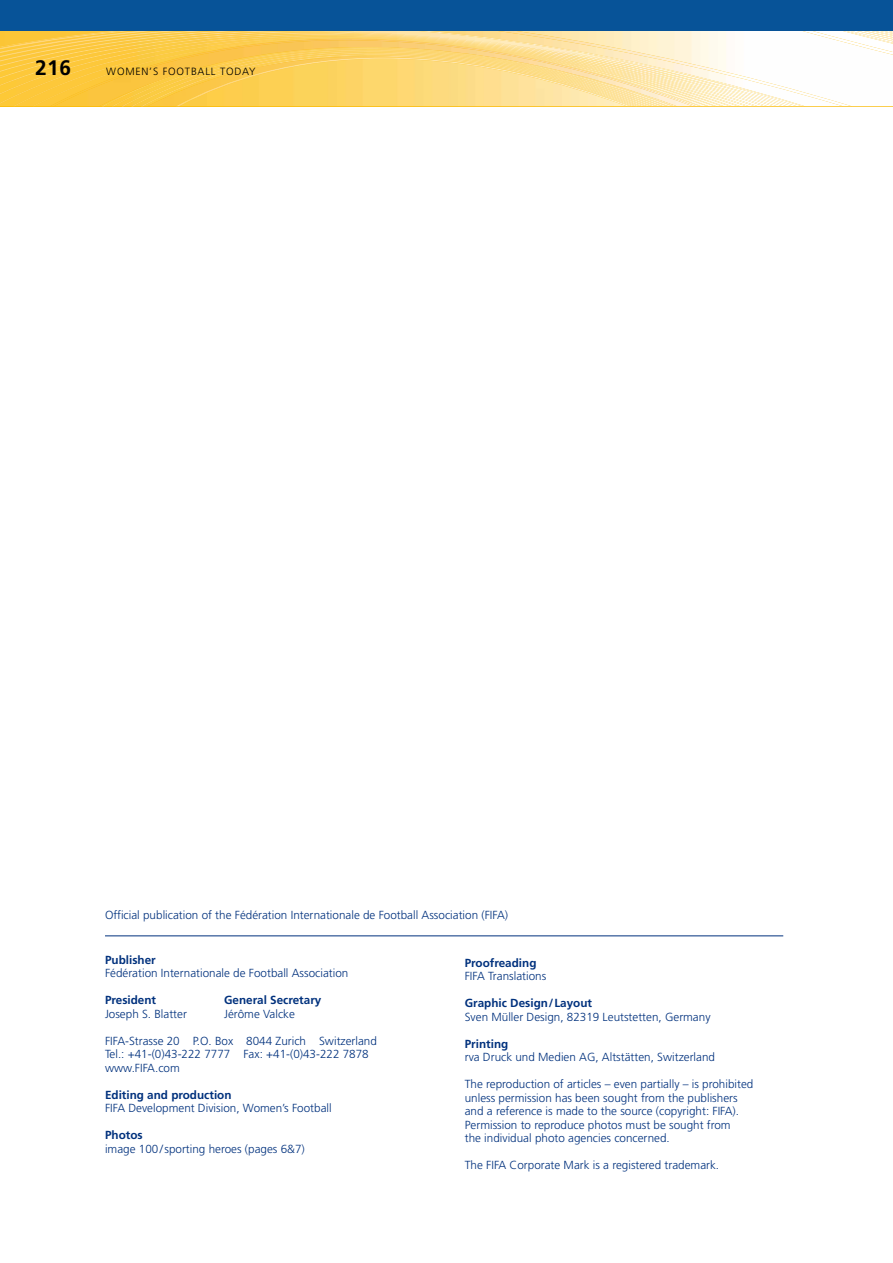
<style>
.page{position:relative;width:893px;height:1263px;background:#fff}
.page>*{position:absolute;margin:0;border:0;box-sizing:border-box;transform-origin:0 0}
.t1{font:700 21px "Frutiger";color:#000}
.t2{font:300 11.7px/13.5px "Frutiger";color:#00317d}
.t3{font:700 11.7px "Frutiger";color:#00317d}
.t4{font:300 10.5px "Frutiger";letter-spacing:.075em;color:#000}
.s1{font-weight:700}
</style>
<div class="page">
<img style="left:852px;top:30px;width:41px;height:25px">
<img style="left:0;top:30px;width:489px;height:76px">
<img style="left:489px;top:30px;width:363px;height:76px">
<img style="left:50px;top:39px;width:646px;height:67px">
<div style="left:0;top:0;width:893px;height:30px;background:#075398"></div>
<hr style="left:105px;top:935px;width:678px;height:1px;background:#00317d">
<p class="t1" style="left:35px;top:60px;width:38px">216</p>
<p class="t4" style="left:106px;top:68px;width:151px">WOMEN’S FOOTBALL TODAY</p>
<p class="t2" style="left:105px;top:909px;width:405px">Official publication of the Fédération Internationale de Football Association (FIFA)</p>
<p class="t2" style="left:105px;top:954px;width:245px"><span class="s1">Publisher<br></span>Fédération Internationale de Football Association</p>
<p class="t3" style="left:105px;top:995px;width:53px">President</p>
<p class="t3" style="left:224px;top:995px;width:99px">General Secretary</p>
<p class="t2" style="left:105px;top:1008px;width:83px">Joseph S. Blatter</p>
<p class="t2" style="left:224px;top:1008px;width:72px">Jérôme Valcke</p>
<p class="t2" style="left:105px;top:1035px;width:273px">FIFA-Strasse 20 P.O. Box 8044 Zurich Switzerland<br>Tel.: +41-(0)43-222 7777 Fax: +41-(0)43-222 7878 www.FIFA.com</p>
<p class="t2" style="left:105px;top:1089px;width:228px"><span class="s1">Editing and production<br></span>FIFA Development Division, Women’s Football</p>
<p class="t2" style="left:105px;top:1129px;width:201px"><span class="s1">Photos<br></span>image 100 / sporting heroes (pages 6&amp;7)</p>
<p class="t2" style="left:465px;top:957px;width:83px"><span class="s1">Proofreading<br></span>FIFA Translations</p>
<p class="t2" style="left:465px;top:997px;width:247px"><span class="s1">Graphic Design / Layout<br></span>Sven Müller Design, 82319 Leutstetten, Germany</p>
<p class="t2" style="left:465px;top:1038px;width:252px"><span class="s1">Printing<br></span>rva Druck und Medien AG, Altstätten, Switzerland</p>
<p class="t2" style="left:465px;top:1078px;width:290px">The reproduction of articles – even partially – is prohibited unless permission has been sought from the publishers and a reference is made to the source (copyright: FIFA).<br>Permission to reproduce photos must be sought from<br>the individual photo agencies concerned.</p>
<p class="t2" style="left:465px;top:1159px;width:256px">The FIFA Corporate Mark is a registered trademark.</p>
</div>
